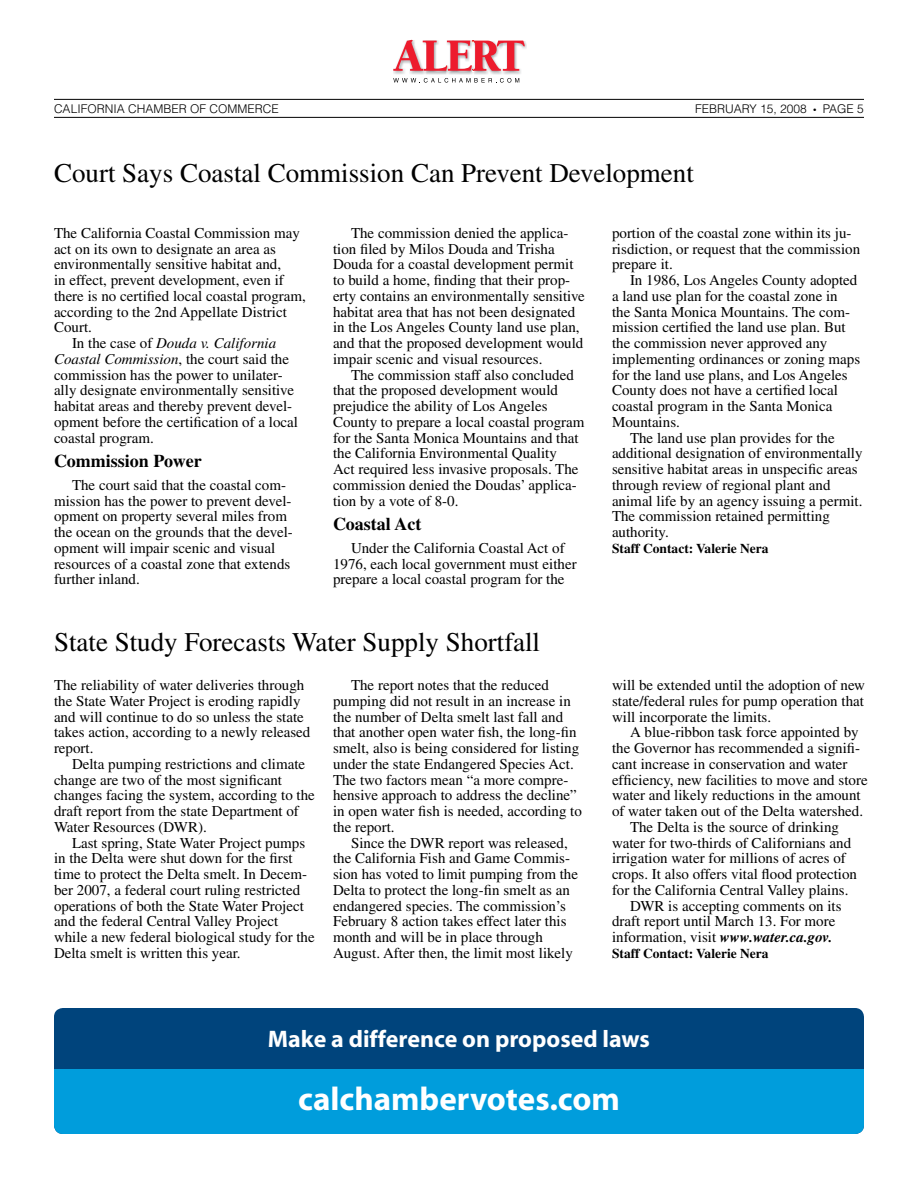
<style>
.page{position:relative;width:918px;height:1188px;background:#fff}
.page>*{position:absolute;margin:0;border:0;box-sizing:border-box;transform-origin:0 0}
.t1{font:700 33px "Myriad";color:#fff}
.t2{font:27px "Times";color:#000}
.t3{font:700 24px "Myriad";color:#fff}
.t4{font:700 18px "Times";color:#000}
.t5{font:15px/15.8px "Times";color:#000}
.t6{font:italic 15px "Times";color:#000}
.t7{font:700 13.5px "Times";color:#000}
.t8{font:300 12px "Helvetica";color:#000}
.s1{font-style:normal}
.s2{font-weight:700;font-style:italic}
</style>
<div class="page">
<hr style="left:54px;top:99px;width:810px;height:1px;background:#000">
<hr style="left:54px;top:117px;width:810px;height:1px;background:#000">
<img style="left:426px;top:72px;width:21px;height:2px">
<img style="left:503px;top:41px;width:23px;height:33px">
<img style="left:393px;top:72px;width:33px;height:2px">
<img style="left:474px;top:72px;width:29px;height:2px">
<img style="left:447px;top:72px;width:27px;height:2px">
<svg style="left:393px;top:40px;width:132px;height:32px"></svg>
<svg style="left:393px;top:78px;width:126px;height:5px"></svg>
<div style="left:54px;top:1008px;width:810px;height:126px;background:#00447c;border-radius:9px"></div>
<div style="left:54px;top:1069px;width:810px;height:65px;background:#009ddc;border-radius:9px"></div>
<div style="left:54px;top:1069px;width:810px;height:17px;background:#009ddc"></div>
<p class="t8" style="left:54px;top:101px;width:226px">CALIFORNIA CHAMBER OF COMMERCE</p>
<p class="t8" style="left:695px;top:101px;width:113px">FEBRUARY 15, 2008</p>
<p class="t8" style="left:813px;top:101px;width:52px">● PAGE 5</p>
<h2 class="t2" style="left:54px;top:157px;width:641px">Court Says Coastal Commission Can Prevent Development</h2>
<p class="t5" style="left:54px;top:225px;width:247px">The California Coastal Commission may</p>
<p class="t5" style="left:54px;top:241px;width:224px">act on its own to designate an area as</p>
<p class="t5" style="left:54px;top:256px;width:229px">environmentally sensitive habitat and,</p>
<p class="t5" style="left:54px;top:272px;width:231px">in effect, prevent development, even if</p>
<p class="t5" style="left:54px;top:288px;width:254px">there is no certified local coastal program,</p>
<p class="t5" style="left:54px;top:304px;width:234px">according to the 2nd Appellate District</p>
<p class="t5" style="left:54px;top:319px;width:39px">Court.</p>
<p class="t6" style="left:72px;top:335px;width:206px"><span class="s1">In the case of</span> Douda v. California</p>
<p class="t6" style="left:54px;top:351px;width:237px">Coastal Commission<span class="s1">, the court said the</span></p>
<p class="t5" style="left:54px;top:367px;width:230px">commission has the power to unilater-</p>
<p class="t5" style="left:54px;top:382px;width:242px">ally designate environmentally sensitive</p>
<p class="t5" style="left:54px;top:398px;width:240px">habitat areas and thereby prevent devel-</p>
<p class="t5" style="left:54px;top:414px;width:246px">opment before the certification of a local</p>
<p class="t5" style="left:54px;top:430px;width:101px">coastal program.</p>
<p class="t4" style="left:54px;top:451px;width:149px">Commission Power</p>
<p class="t5" style="left:54px;top:477px;width:240px;text-indent:18px">The court said that the coastal com&shy;mission has the power to prevent devel&shy;opment on property several miles from the ocean on the grounds that the devel&shy;opment will impair scenic and visual resources of a coastal zone that extends further inland.</p>
<p class="t5" style="left:333px;top:225px;width:253px;text-indent:18px">The commission denied the applica&shy;tion filed by Milos Douda and Trisha Douda for a coastal development permit to build a home, finding that their prop&shy;erty contains an environmentally sensitive habitat area that has not been designated in the Los Angeles County land use plan, and that the proposed development would impair scenic and visual resources.</p>
<p class="t5" style="left:333px;top:367px;width:253px;text-indent:18px">The commission staff also concluded that the proposed development would prejudice the ability of Los Angeles County to prepare a local coastal program for the Santa Monica Mountains and that the California Environmental Quality<br>Act required less invasive proposals. The commission denied the Doudas’ applica&shy;tion by a vote of 8-0.</p>
<p class="t4" style="left:333px;top:514px;width:90px">Coastal Act</p>
<p class="t5" style="left:333px;top:540px;width:245px;text-indent:18px">Under the California Coastal Act of<br>1976, each local government must either prepare a local coastal program for the</p>
<h2 class="t2" style="left:54px;top:627px;width:488px">State Study Forecasts Water Supply Shortfall</h2>
<p class="t5" style="left:54px;top:677px;width:258px">The reliability of water deliveries through the State Water Project is eroding rapidly and will continue to do so unless the state takes action, according to a newly released report.</p>
<p class="t5" style="left:54px;top:756px;width:262px;text-indent:18px">Delta pumping restrictions and climate change are two of the most significant changes facing the system, according to the draft report from the state Department of Water Resources (DWR).</p>
<p class="t5" style="left:54px;top:835px;width:262px;text-indent:18px">Last spring, State Water Project pumps in the Delta were shut down for the first time to protect the Delta smelt. In Decem&shy;ber 2007, a federal court ruling restricted operations of both the State Water Project and the federal Central Valley Project while a new federal biological study for the Delta smelt is written this year.</p>
<p class="t5" style="left:333px;top:677px;width:250px;text-indent:18px">The report notes that the reduced pumping did not result in an increase in the number of Delta smelt last fall and that another open water fish, the long-fin smelt, also is being considered for listing under the state Endangered Species Act.<br>The two factors mean “a more compre&shy;hensive approach to address the decline” in open water fish is needed, according to the report.</p>
<p class="t5" style="left:333px;top:835px;width:247px;text-indent:18px">Since the DWR report was released, the California Fish and Game Commis&shy;sion has voted to limit pumping from the Delta to protect the long-fin smelt as an endangered species. The commission’s February 8 action takes effect later this month and will be in place through August. After then, the limit most likely</p>
<p class="t5" style="left:612px;top:225px;width:250px">portion of the coastal zone within its ju&shy;risdiction, or request that the commission prepare it.</p>
<p class="t5" style="left:630px;top:272px;width:229px">In 1986, Los Angeles County adopted</p>
<p class="t5" style="left:612px;top:288px;width:227px">a land use plan for the coastal zone in</p>
<p class="t5" style="left:612px;top:304px;width:240px">the Santa Monica Mountains. The com-</p>
<p class="t5" style="left:612px;top:319px;width:235px">mission certified the land use plan. But</p>
<p class="t5" style="left:612px;top:335px;width:217px">the commission never approved any</p>
<p class="t5" style="left:612px;top:351px;width:250px">implementing ordinances or zoning maps</p>
<p class="t5" style="left:612px;top:367px;width:237px">for the land use plans, and Los Angeles</p>
<p class="t5" style="left:612px;top:382px;width:228px">County does not have a certified local</p>
<p class="t5" style="left:612px;top:398px;width:222px">coastal program in the Santa Monica</p>
<p class="t5" style="left:612px;top:414px;width:69px">Mountains.</p>
<p class="t5" style="left:630px;top:430px;width:206px">The land use plan provides for the</p>
<p class="t5" style="left:612px;top:445px;width:252px">additional designation of environmentally</p>
<p class="t5" style="left:612px;top:461px;width:247px">sensitive habitat areas in unspecific areas</p>
<p class="t5" style="left:612px;top:477px;width:220px">through review of regional plant and</p>
<p class="t5" style="left:612px;top:493px;width:252px">animal life by an agency issuing a permit.</p>
<p class="t5" style="left:612px;top:508px;width:219px">The commission retained permitting</p>
<p class="t5" style="left:612px;top:524px;width:58px">authority.</p>
<p class="t7" style="left:612px;top:540px;width:158px">Staff Contact: Valerie Nera</p>
<p class="t5" style="left:612px;top:677px;width:255px;text-align:justify">will be extended until the adoption of new state/federal rules for pump operation that will incorporate the limits.</p>
<p class="t5" style="left:630px;top:724px;width:230px">A blue-ribbon task force appointed by</p>
<p class="t5" style="left:612px;top:740px;width:250px">the Governor has recommended a signifi-</p>
<p class="t5" style="left:612px;top:756px;width:237px">cant increase in conservation and water</p>
<p class="t5" style="left:612px;top:772px;width:257px">efficiency, new facilities to move and store</p>
<p class="t5" style="left:612px;top:787px;width:250px">water and likely reductions in the amount</p>
<p class="t5" style="left:612px;top:803px;width:253px">of water taken out of the Delta watershed.</p>
<p class="t5" style="left:630px;top:819px;width:211px">The Delta is the source of drinking</p>
<p class="t5" style="left:612px;top:835px;width:241px">water for two-thirds of Californians and</p>
<p class="t5" style="left:612px;top:850px;width:235px">irrigation water for millions of acres of</p>
<p class="t5" style="left:612px;top:866px;width:247px">crops. It also offers vital flood protection</p>
<p class="t5" style="left:612px;top:882px;width:238px">for the California Central Valley plains.</p>
<p class="t5" style="left:630px;top:898px;width:213px">DWR is accepting comments on its</p>
<p class="t5" style="left:612px;top:913px;width:225px">draft report until March 13. For more</p>
<p class="t5" style="left:612px;top:929px;width:222px">information, visit <span class="s2">www.water.ca.gov.</span></p>
<p class="t7" style="left:612px;top:945px;width:158px">Staff Contact: Valerie Nera</p>
<h3 class="t3" style="left:268px;top:1026px;width:384px">Make a difference on proposed laws</h3>
<h1 class="t1" style="left:298px;top:1082px;width:323px">calchambervotes.com</h1>
</div>
